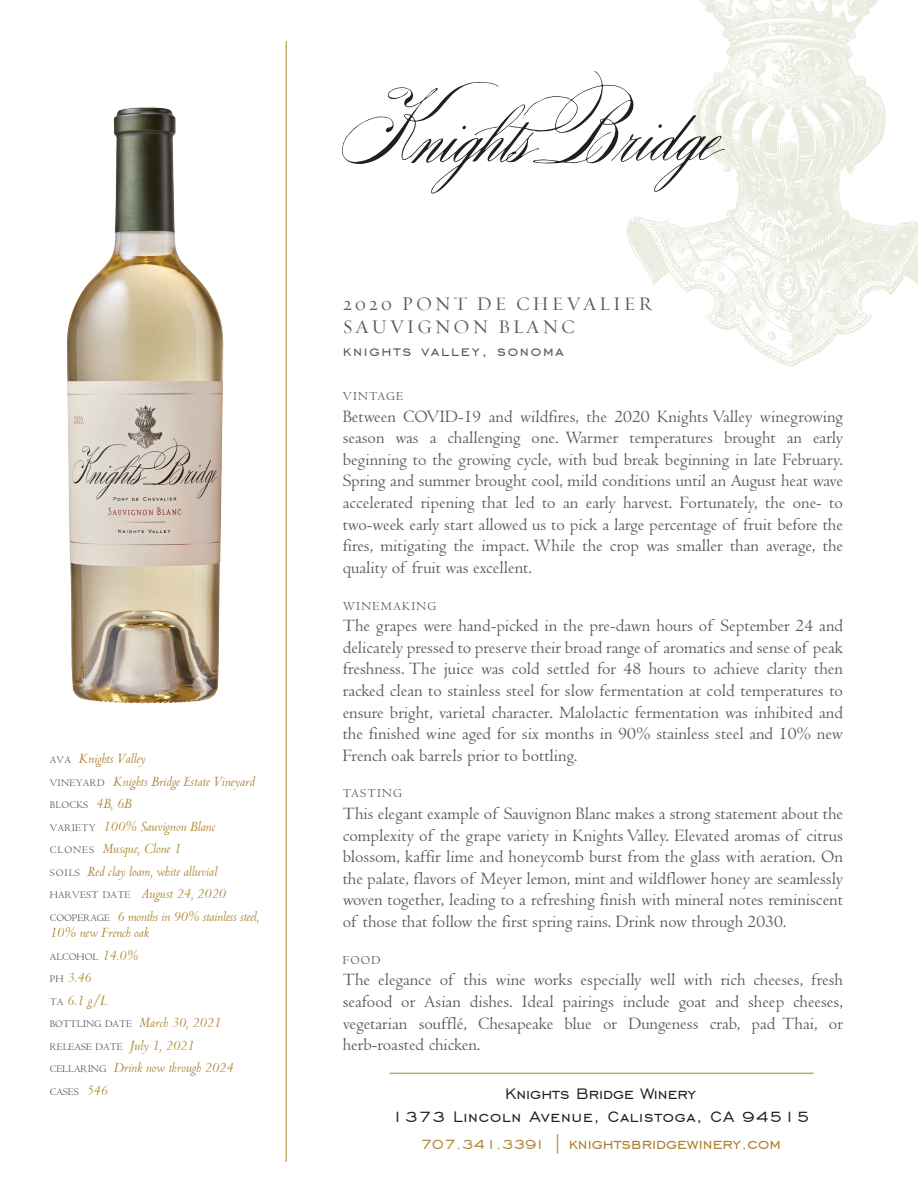
<style>
.page{position:relative;width:918px;height:1188px;background:#fff}
.page>*{position:absolute;margin:0;border:0;box-sizing:border-box;transform-origin:0 0}
.t1{font:19.5px/23.4px "Requiem Display HTF Roman";letter-spacing:.14em;color:#57585a}
.t2{font:19.35px/23.1px "Engravers Gothic BT";letter-spacing:.04em;color:#231f20;text-align:center}
.t3{font:19.35px "Engravers Gothic BT";color:#ab822c}
.t4{font:18px/21.6px "Centaur";color:#57585a;text-align:justify}
.t5{font:18px "Engravers Gothic BT";letter-spacing:.1em;color:#57585a}
.t6{font:italic 15px/22.5px "Centaur";color:#ab822c}
.t7{font:12.6px "Centaur";letter-spacing:.1em;color:#57585a}
.t8{font:10.5px/22.5px "Centaur";color:#57585a}
.s1{font-style:normal;font-size:10.5px;color:#57585a}
.s2{font-style:italic;font-size:15px;color:#ab822c}
.s3{font-size:17.4px}
</style>
<div class="page">
<img style="left:626px;top:0;width:292px;height:367px">
<hr style="left:286px;top:41px;width:1px;height:1121px;background:#ab822c">
<hr style="left:390px;top:1073px;width:424px;height:1px;background:#ab822c">
<svg style="left:342px;top:71px;width:383px;height:123px"></svg>
<img style="left:67px;top:107px;width:157px;height:597px">
<p class="t6" style="left:50px;top:747px;width:206px"><span class="s1">AVA</span> Knights Valley<br><span class="s1">VINEYARD</span> Knights Bridge Estate Vineyard</p>
<p class="t8" style="left:50px;top:794px;width:83px">BLOCKS <span class="s2">4B, 6B</span></p>
<p class="t6" style="left:50px;top:815px;width:211px"><span class="s1">VARIETY</span> 100% Sauvignon Blanc<br><span class="s1">CLONES</span> Musque, Clone 1<br><span class="s1">SOILS</span> Red clay loam, white alluvial<br><span class="s1">HARVEST DATE</span> August 24, 2020<br><span class="s1">COOPERAGE</span> 6 months in 90% stainless steel,</p>
<p class="t6" style="left:50px;top:921px;width:100px">10% new French oak</p>
<p class="t8" style="left:50px;top:946px;width:90px">ALCOHOL <span class="s2">14.0%</span></p>
<p class="t6" style="left:50px;top:966px;width:59px"><span class="s1">PH</span> 3.46<br><span class="s1">TA</span> 6.1 g/L</p>
<p class="t8" style="left:50px;top:1013px;width:173px">BOTTLING DATE <span class="s2">March 30, 2021<br></span>RELEASE DATE <span class="s2">July 1, 2021</span></p>
<p class="t6" style="left:50px;top:1056px;width:185px"><span class="s1">CELLARING</span> Drink now through 2024</p>
<p class="t8" style="left:50px;top:1081px;width:59px">CASES <span class="s2">546</span></p>
<p class="t1" style="left:343px;top:292px;width:310px">2020 PONT DE CHEVALIER<br>SAUVIGNON BLANC</p>
<p class="t5" style="left:343px;top:342px;width:222px">knights valley, sonoma</p>
<p class="t7" style="left:343px;top:389px;width:62px">VINTAGE</p>
<p class="t4" style="left:343px;top:406px;width:502px">Between COVID-19 and wildfires, the 2020 Knights Valley winegrowing season was a challenging one. Warmer temperatures brought an early beginning to the growing cycle, with bud break beginning in late February.<br>Spring and summer brought cool, mild conditions until an August heat wave accelerated ripening that led to an early harvest. Fortunately, the one- to two-week early start allowed us to pick a large percentage of fruit before the fires, mitigating the impact. While the crop was smaller than average, the quality of fruit was excellent.</p>
<p class="t7" style="left:343px;top:599px;width:95px">WINEMAKING</p>
<p class="t4" style="left:343px;top:615px;width:502px">The grapes were hand-picked in the pre-dawn hours of September 24 and delicately pressed to preserve their broad range of aromatics and sense of peak freshness. The juice was cold settled for 48 hours to achieve clarity then racked clean to stainless steel for slow fermentation at cold temperatures to ensure bright, varietal character. Malolactic fermentation was inhibited and the finished wine aged for six months in 90% stainless steel and 10% new French oak barrels prior to bottling.</p>
<p class="t7" style="left:343px;top:787px;width:61px">TASTING</p>
<p class="t4" style="left:343px;top:803px;width:502px">This elegant example of Sauvignon Blanc makes a strong statement about the complexity of the grape variety in Knights Valley. Elevated aromas of citrus blossom, kaffir lime and honeycomb burst from the glass with aeration. On the palate, flavors of Meyer lemon, mint and wildflower honey are seamlessly woven together, leading to a refreshing finish with mineral notes reminiscent of those that follow the first spring rains. Drink now through 2030.</p>
<p class="t7" style="left:343px;top:953px;width:39px">FOOD</p>
<p class="t4" style="left:343px;top:969px;width:502px">The elegance of this wine works especially well with rich cheeses, fresh seafood or Asian dishes. Ideal pairings include goat and sheep cheeses, vegetarian soufflé, Chesapeake blue or Dungeness crab, pad Thai, or herb-roasted chicken.</p>
<p class="t2" style="left:391px;top:1081px;width:420px">Knights Bridge Winery<br>1373 Lincoln Avenue, Calistoga, CA 94515</p>
<p class="t3" style="left:420px;top:1133px;width:362px"><span class="s3">707.341.3391</span> | knightsbridgewinery.com</p>
</div>
